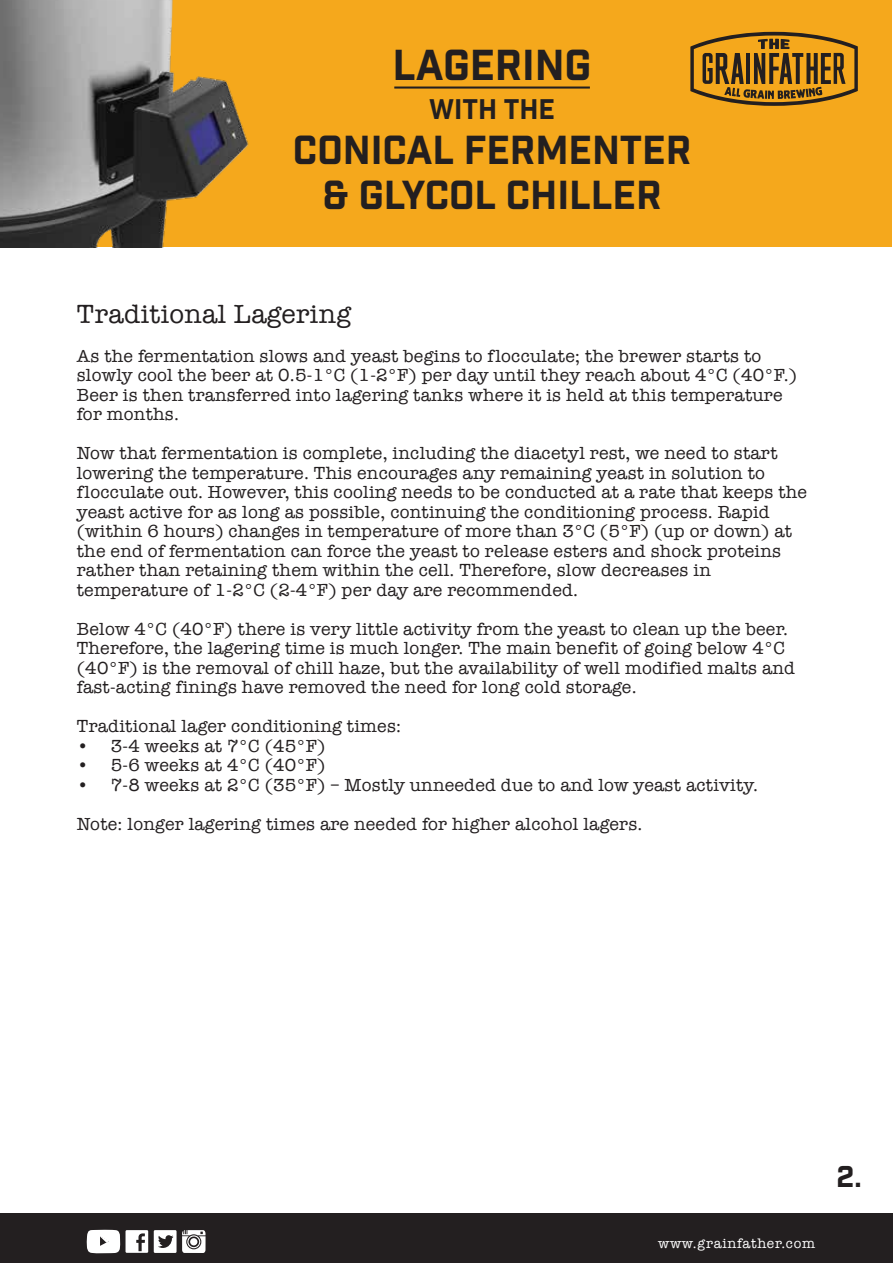
<style>
.page{position:relative;width:893px;height:1263px;background:#fff}
.page>*{position:absolute;margin:0;border:0;box-sizing:border-box;transform-origin:0 0}
.t1{font:42px "Industry Inc Base";color:#231f20}
.t2{font:39.3px/45px "Industry Inc Base";color:#231f20;text-align:center}
.t3{font:29.1px "Industry Inc Base";color:#231f20}
.t4{font:27.6px "Industry Inc Base";color:#231f20}
.t5{font:27px "American Typewriter";letter-spacing:.015em;color:#231f20}
.t6{font:18px/19.5px "American Typewriter";letter-spacing:.015em;color:#231f20}
.t7{font:13.95px "American Typewriter";letter-spacing:.05em;color:#fff}
</style>
<div class="page">
<div style="left:0;top:1213px;width:893px;height:50px;background:#231f20"></div>
<svg style="left:87px;top:1229px;width:33px;height:24px"></svg>
<svg style="left:126px;top:1230px;width:22px;height:23px"></svg>
<svg style="left:154px;top:1230px;width:52px;height:23px"></svg>
<div style="left:190px;top:1238px;width:7px;height:7px;background:#fff;border-radius:50%"></div>
<div style="left:0;top:0;width:892px;height:247px;background:#f5a81c"></div>
<svg style="left:690px;top:32px;width:168px;height:74px"></svg>
<img style="left:0;top:0;width:249px;height:248px">
<hr style="left:394px;top:87px;width:196px;height:2px;background:#231f20">
<h1 class="t1" style="left:393px;top:39px;width:200px">LAGERING</h1>
<h3 class="t4" style="left:429px;top:92px;width:127px">WITH THE</h3>
<h2 class="t2" style="left:293px;top:129px;width:400px">CONICAL FERMENTER &amp; GLYCOL CHILLER</h2>
<h3 class="t5" style="left:77px;top:293px;width:276px">Traditional Lagering</h3>
<p class="t6" style="left:77px;top:345px;width:722px">As the fermentation slows and yeast begins to flocculate; the brewer starts to slowly cool the beer at 0.5-1°C (1-2°F) per day until they reach about 4°C (40°F.)<br>Beer is then transferred into lagering tanks where it is held at this temperature for months.</p>
<p class="t6" style="left:77px;top:443px;width:732px">Now that fermentation is complete, including the diacetyl rest, we need to start lowering the temperature. This encourages any remaining yeast in solution to flocculate out. However, this cooling needs to be conducted at a rate that keeps the yeast active for as long as possible, continuing the conditioning process. Rapid (within 6 hours) changes in temperature of more than 3°C (5°F) (up or down) at the end of fermentation can force the yeast to release esters and shock proteins rather than retaining them within the cell. Therefore, slow decreases in temperature of 1-2°C (2-4°F) per day are recommended.</p>
<p class="t6" style="left:77px;top:618px;width:720px">Below 4°C (40°F) there is very little activity from the yeast to clean up the beer.<br>Therefore, the lagering time is much longer. The main benefit of going below 4°C (40°F) is the removal of chill haze, but the availability of well modified malts and fast-acting finings have removed the need for long cold storage.</p>
<p class="t6" style="left:77px;top:716px;width:326px">Traditional lager conditioning times:</p>
<p class="t6" style="left:77px;top:735px;width:250px">• 3-4 weeks at 7°C (45°F)</p>
<p class="t6" style="left:77px;top:755px;width:250px">• 5-6 weeks at 4°C (40°F)</p>
<p class="t6" style="left:77px;top:764px;width:683px;line-height:39px">• 7-8 weeks at 2°C (35°F) – Mostly unneeded due to and low yeast activity.<br>Note: longer lagering times are needed for higher alcohol lagers.</p>
<p class="t7" style="left:658px;top:1233px;width:159px">www.grainfather.com</p>
<h3 class="t3" style="left:836px;top:1159px;width:27px">2.</h3>
</div>
